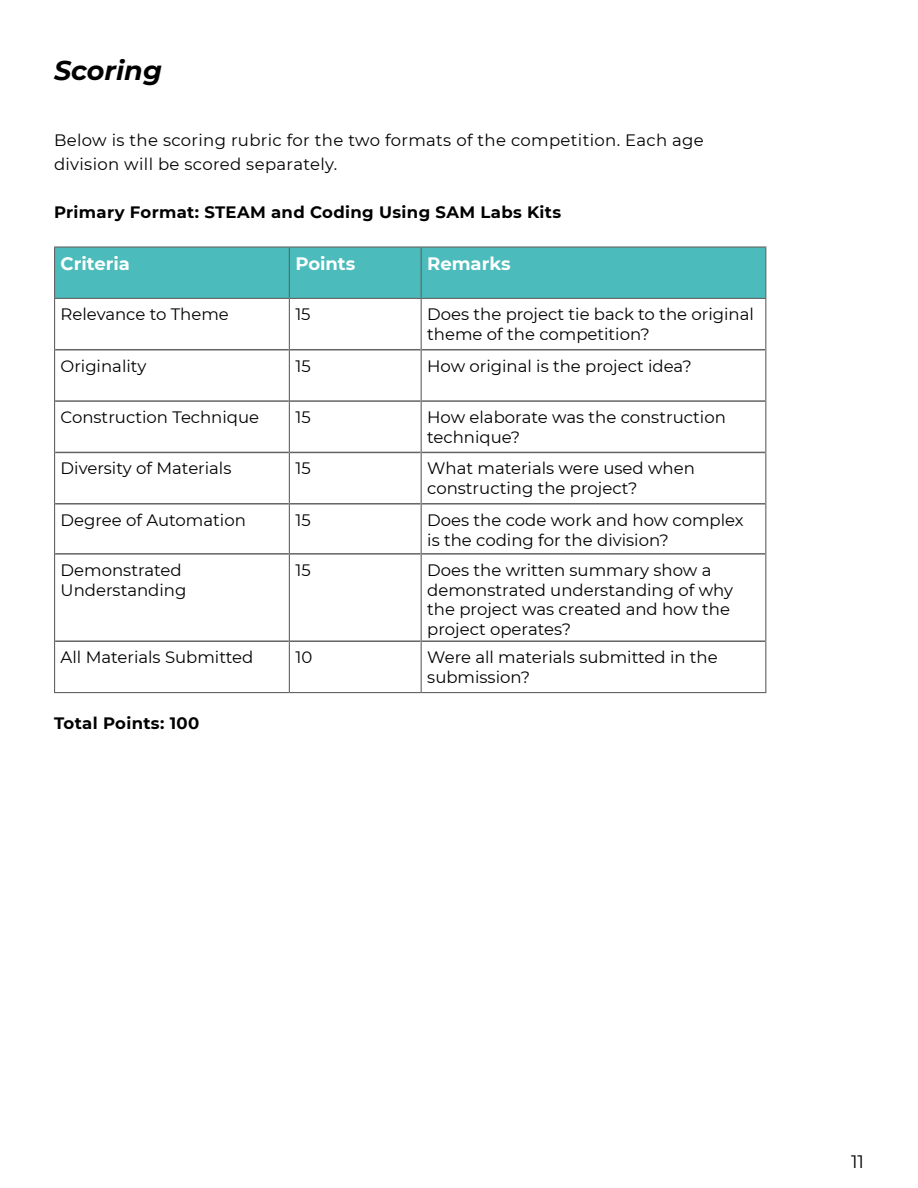
<style>
.page{position:relative;width:918px;height:1188px;background:#fff}
.page>*{position:absolute;margin:0;border:0;box-sizing:border-box;transform-origin:0 0}
.t1{font:italic 700 27px "Montserrat";color:#000}
.t2{font:700 18px "Montserrat";color:#fff}
.t3{font:18px "Montserrat";color:#000}
.t4{font:16.5px/19.8px "Montserrat";color:#000}
.t5{font:16.5px/24px "Montserrat";letter-spacing:.02em;color:#000}
.t6{font:700 16.5px "Montserrat";letter-spacing:.02em;color:#000}
</style>
<div class="page">
<div style="left:55px;top:248px;width:710px;height:50px;background:#4bbbbb"></div>
<hr style="left:55px;top:349px;width:234px;height:1px;background:#646464">
<hr style="left:290px;top:349px;width:131px;height:1px;background:#646464">
<hr style="left:422px;top:349px;width:343px;height:1px;background:#646464">
<hr style="left:55px;top:400px;width:234px;height:2px;background:#646464">
<hr style="left:290px;top:400px;width:131px;height:2px;background:#646464">
<hr style="left:422px;top:400px;width:343px;height:2px;background:#646464">
<hr style="left:55px;top:452px;width:234px;height:1px;background:#646464">
<hr style="left:290px;top:452px;width:131px;height:1px;background:#646464">
<hr style="left:422px;top:452px;width:343px;height:1px;background:#646464">
<hr style="left:55px;top:503px;width:234px;height:2px;background:#646464">
<hr style="left:290px;top:503px;width:131px;height:2px;background:#646464">
<hr style="left:422px;top:503px;width:343px;height:2px;background:#646464">
<hr style="left:55px;top:553px;width:234px;height:2px;background:#646464">
<hr style="left:290px;top:553px;width:131px;height:2px;background:#646464">
<hr style="left:422px;top:553px;width:343px;height:2px;background:#646464">
<hr style="left:55px;top:640px;width:234px;height:2px;background:#646464">
<hr style="left:290px;top:640px;width:131px;height:2px;background:#646464">
<hr style="left:422px;top:640px;width:343px;height:2px;background:#646464">
<hr style="left:54px;top:299px;width:1px;height:51px;background:#646464">
<hr style="left:289px;top:299px;width:1px;height:51px;background:#646464">
<hr style="left:421px;top:299px;width:1px;height:51px;background:#646464">
<hr style="left:765px;top:299px;width:1px;height:51px;background:#646464">
<hr style="left:54px;top:350px;width:1px;height:51px;background:#646464">
<hr style="left:289px;top:350px;width:1px;height:51px;background:#646464">
<hr style="left:421px;top:350px;width:1px;height:51px;background:#646464">
<hr style="left:765px;top:350px;width:1px;height:51px;background:#646464">
<hr style="left:54px;top:401px;width:1px;height:51px;background:#646464">
<hr style="left:289px;top:401px;width:1px;height:51px;background:#646464">
<hr style="left:421px;top:401px;width:1px;height:51px;background:#646464">
<hr style="left:765px;top:401px;width:1px;height:51px;background:#646464">
<hr style="left:54px;top:452px;width:1px;height:52px;background:#646464">
<hr style="left:289px;top:452px;width:1px;height:52px;background:#646464">
<hr style="left:421px;top:452px;width:1px;height:52px;background:#646464">
<hr style="left:765px;top:452px;width:1px;height:52px;background:#646464">
<hr style="left:54px;top:504px;width:1px;height:50px;background:#646464">
<hr style="left:289px;top:504px;width:1px;height:50px;background:#646464">
<hr style="left:421px;top:504px;width:1px;height:50px;background:#646464">
<hr style="left:765px;top:504px;width:1px;height:50px;background:#646464">
<hr style="left:54px;top:554px;width:1px;height:87px;background:#646464">
<hr style="left:289px;top:554px;width:1px;height:87px;background:#646464">
<hr style="left:421px;top:554px;width:1px;height:87px;background:#646464">
<hr style="left:765px;top:554px;width:1px;height:87px;background:#646464">
<hr style="left:54px;top:641px;width:1px;height:51px;background:#646464">
<hr style="left:289px;top:641px;width:1px;height:51px;background:#646464">
<hr style="left:421px;top:641px;width:1px;height:51px;background:#646464">
<hr style="left:765px;top:641px;width:1px;height:51px;background:#646464">
<hr style="left:54px;top:692px;width:235px;height:1px;background:#646464">
<hr style="left:289px;top:692px;width:132px;height:1px;background:#646464">
<hr style="left:421px;top:692px;width:345px;height:1px;background:#646464">
<hr style="left:54px;top:246px;width:235px;height:2px;background:#646464">
<hr style="left:54px;top:248px;width:1px;height:50px;background:#646464">
<hr style="left:289px;top:246px;width:132px;height:2px;background:#646464">
<hr style="left:289px;top:248px;width:1px;height:50px;background:#646464">
<hr style="left:421px;top:246px;width:345px;height:2px;background:#646464">
<hr style="left:421px;top:248px;width:1px;height:50px;background:#646464">
<hr style="left:765px;top:248px;width:1px;height:50px;background:#646464">
<hr style="left:54px;top:298px;width:235px;height:1px;background:#646464">
<hr style="left:289px;top:298px;width:132px;height:1px;background:#646464">
<hr style="left:421px;top:298px;width:345px;height:1px;background:#646464">
<h1 class="t1" style="left:54px;top:51px;width:110px">Scoring</h1>
<p class="t5" style="left:54px;top:128px;width:651px">Below is the scoring rubric for the two formats of the competition. Each age division will be scored separately.</p>
<p class="t6" style="left:54px;top:201px;width:509px">Primary Format: STEAM and Coding Using SAM Labs Kits</p>
<p class="t2" style="left:61px;top:251px;width:71px">Criteria</p>
<p class="t2" style="left:295px;top:251px;width:62px">Points</p>
<p class="t2" style="left:427px;top:251px;width:85px">Remarks</p>
<p class="t4" style="left:61px;top:304px;width:170px">Relevance to Theme</p>
<p class="t4" style="left:295px;top:304px;width:17px">15</p>
<p class="t4" style="left:427px;top:304px;width:328px">Does the project tie back to the original theme of the competition?</p>
<p class="t4" style="left:61px;top:355px;width:87px">Originality</p>
<p class="t4" style="left:295px;top:355px;width:17px">15</p>
<p class="t4" style="left:427px;top:355px;width:266px">How original is the project idea?</p>
<p class="t4" style="left:61px;top:407px;width:200px">Construction Technique</p>
<p class="t4" style="left:295px;top:407px;width:17px">15</p>
<p class="t4" style="left:427px;top:407px;width:300px">How elaborate was the construction technique?</p>
<p class="t4" style="left:61px;top:458px;width:172px">Diversity of Materials</p>
<p class="t4" style="left:295px;top:458px;width:17px">15</p>
<p class="t4" style="left:427px;top:458px;width:269px">What materials were used when constructing the project?</p>
<p class="t4" style="left:61px;top:509px;width:187px">Degree of Automation</p>
<p class="t4" style="left:295px;top:509px;width:17px">15</p>
<p class="t4" style="left:427px;top:509px;width:318px">Does the code work and how complex is the coding for the division?</p>
<p class="t4" style="left:61px;top:559px;width:127px">Demonstrated<br>Understanding</p>
<p class="t4" style="left:295px;top:559px;width:17px">15</p>
<p class="t4" style="left:427px;top:559px;width:307px">Does the written summary show a demonstrated understanding of why the project was created and how the project operates?</p>
<p class="t4" style="left:61px;top:647px;width:194px">All Materials Submitted</p>
<p class="t4" style="left:295px;top:647px;width:18px">10</p>
<p class="t4" style="left:427px;top:647px;width:292px">Were all materials submitted in the submission?</p>
<p class="t6" style="left:54px;top:711px;width:147px">Total Points: 100</p>
<p class="t3" style="left:851px;top:1149px;width:14px">11</p>
</div>
